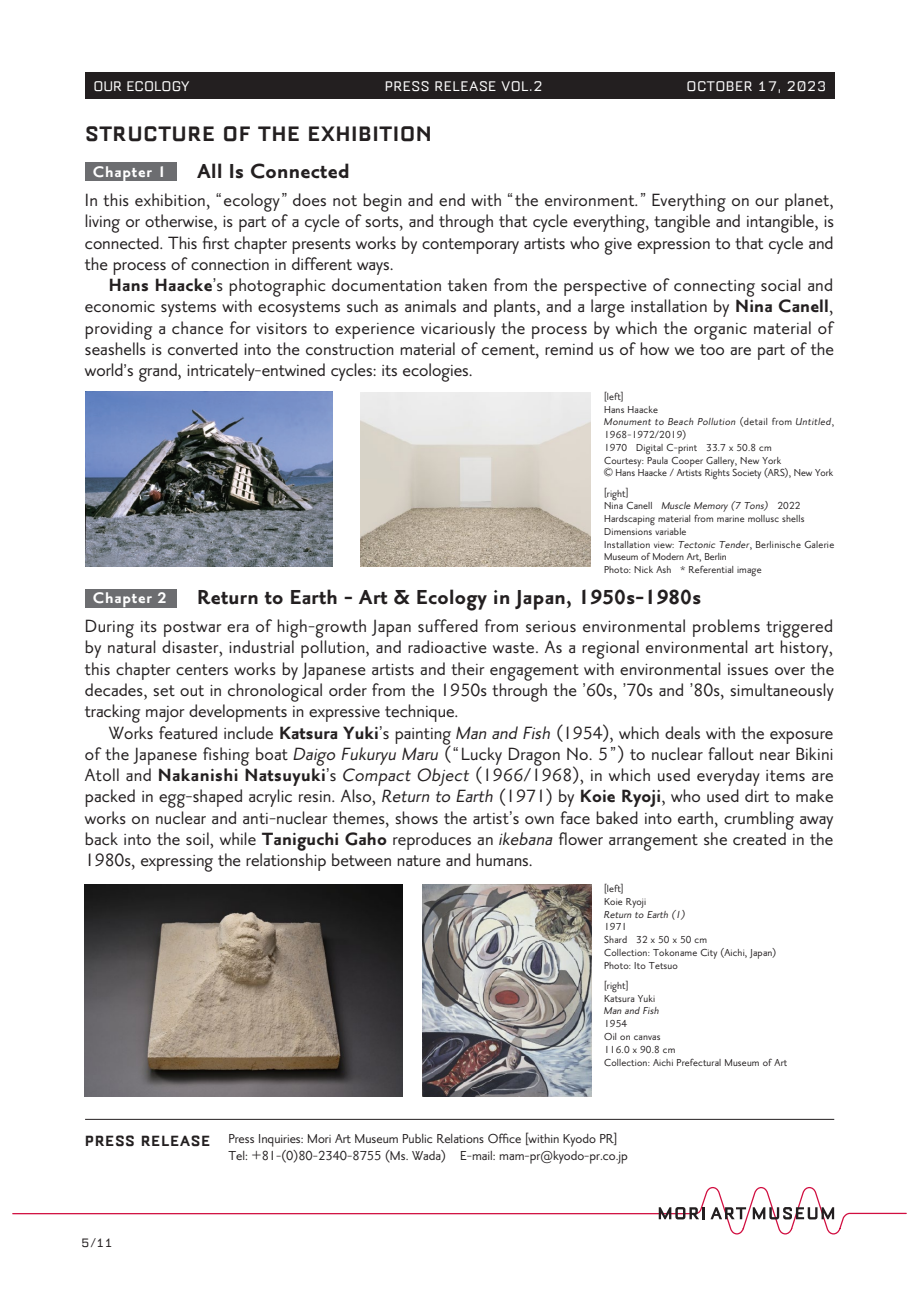
<style>
.page{position:relative;width:919px;height:1289px;background:#fff}
.page>*{position:absolute;margin:0;border:0;box-sizing:border-box;transform-origin:0 0}
.t1{font:700 25.5px "Mori Logotype";letter-spacing:.02em;color:#231f20}
.t2{font:900 24.6px "Mori Priori Sans";letter-spacing:.015em;color:#231f20}
.t3{font:500 21.6px/21.3px "Mori Priori Sans";letter-spacing:.01em;color:#231f20}
.t4{font:900 18.45px "Mori Priori Sans";letter-spacing:.05em;color:#fff}
.t5{font:700 18px "Mori Logotype";letter-spacing:.03em;color:#231f20}
.t6{font:16.95px "Mori Logotype";letter-spacing:.025em;color:#fff}
.t7{font:16.95px "Mori Logotype";color:#fff}
.t8{font:16.35px "Arial";color:#231f20}
.t9{font:500 15.9px "Mori Priori Sans";color:#231f20}
.t10{font:14.85px "Mori Logotype";color:#231f20}
.t11{font:500 12.3px/12.8px "Mori Priori Sans";letter-spacing:.015em;color:#231f20}
.t12{font:italic 500 12.3px "Mori Priori Sans";color:#231f20}
.s1{font-family:"Mori Priori Sans";font-weight:500;font-size:21.6px}
.s2{font-weight:900}
.s3{font-family:"Arial";font-weight:400;font-size:16.35px}
.s4{font-style:normal}
.s5{font-style:italic}
</style>
<div class="page">
<svg style="left:12px;top:1187px;width:895px;height:48px"></svg>
<div style="left:85px;top:72px;width:749px;height:27px;background:#231f20"></div>
<hr style="left:85px;top:1118px;width:749px;height:1px;background:#231f20">
<div style="left:85px;top:162px;width:91px;height:19px;background:#6c6d70"></div>
<div style="left:85px;top:588px;width:91px;height:19px;background:#6c6d70"></div>
<img style="left:85px;top:392px;width:247px;height:174px">
<img style="left:360px;top:392px;width:230px;height:174px">
<img style="left:85px;top:884px;width:317px;height:212px">
<img style="left:422px;top:884px;width:169px;height:212px">
<p class="t7" style="left:93px;top:78px;width:98px">our ecology</p>
<p class="t6" style="left:385px;top:78px;width:159px">Press Release VOL.2</p>
<p class="t1" style="left:85px;top:121px;width:348px">STRUCTURE OF THE EXHIBITION</p>
<p class="t4" style="left:93px;top:162px;width:75px">Chapter 1</p>
<p class="t2" style="left:197px;top:158px;width:154px">All Is Connected</p>
<p class="t6" style="left:686px;top:78px;width:142px">OCTOBER 17, 2023</p>
<p class="t8" style="left:206px;top:189px;width:17px">“<span class="s1">,</span></p>
<p class="t8" style="left:507px;top:189px;width:7px">“</p>
<p class="t8" style="left:282px;top:189px;width:7px">”</p>
<p class="t8" style="left:634px;top:189px;width:13px">” <span class="s1">.</span></p>
<p class="t3" style="left:85px;top:190px;width:750px">In this exhibition<br>living or otherwise is, part of a cycle of sorts, and through that cycle everything, tangible and intangible is, connected. This first chapter presents works by contemporary artists who give expression to that cycle and the process of connection in different ways.</p>
<p class="t3" style="left:85px;top:264px;width:749px;line-height:42.5px;text-align:right"><span class="s2">Hans Haacke</span> s<span class="s3">’</span> photographic documentation taken from the perspective of connecting social and providing a chance for visitors to experience vicariously the process by which the organic material of</p>
<p class="t3" style="left:223px;top:190px;width:58px">ecology</p>
<p class="t3" style="left:292px;top:190px;width:211px">does not begin and end with</p>
<p class="t3" style="left:515px;top:190px;width:121px">the environment</p>
<p class="t3" style="left:651px;top:190px;width:184px">Everything on our planet,</p>
<p class="t3" style="left:85px;top:285px;width:750px;line-height:42.5px">economic systems with ecosystems such as animals and plants, and a large installation by <span class="s2">Nina Canell</span>, seashells is converted into the construction material of cement, remind us of how we too are part of the</p>
<p class="t3" style="left:85px;top:360px;width:389px">world s<span class="s3">’</span> grand, intricately-entwined cycles: its ecologies.</p>
<p class="t4" style="left:93px;top:588px;width:75px">Chapter 2</p>
<p class="t11" style="left:604px;top:390px;width:21px">[left[</p>
<p class="t11" style="left:604px;top:403px;width:55px">Hans Haacke</p>
<p class="t12" style="left:603px;top:415px;width:232px">Monument to Beach Pollution <span class="s4">( d e t a i l fr o m</span> Untitled<span class="s4">,</span></p>
<p class="t11" style="left:604px;top:428px;width:84px">1968-1972/2019(</p>
<p class="t11" style="left:706px;top:441px;width:67px">33.7 x 50.8 cm</p>
<p class="t11" style="left:604px;top:441px;width:231px">1970<br>Courtesy: Paula Cooper Gallery, New York<br>© Hans Haacke / Artists Rights Society (ARS ,) New York</p>
<p class="t11" style="left:604px;top:487px;width:26px">[right[</p>
<p class="t11" style="left:777px;top:499px;width:25px">2022</p>
<p class="t11" style="left:636px;top:441px;width:62px">Digital -C print</p>
<p class="t12" style="left:661px;top:499px;width:107px">Muscle Memory 7( Tons</p>
<p class="t12" style="left:764px;top:498px;width:8px">(</p>
<p class="t11" style="left:604px;top:499px;width:50px">Nina Canell</p>
<p class="t11" style="left:604px;top:512px;width:202px">Hardscaping material from marine mollusc shells</p>
<p class="t11" style="left:604px;top:525px;width:84px">Dimensions variable</p>
<p class="t11" style="left:604px;top:538px;width:231px">Installation view: <span class="s5">TectonicTender</span>, Berlinische Galerie</p>
<p class="t11" style="left:604px;top:550px;width:124px">Museum of Modern Art, Berlin</p>
<p class="t11" style="left:680px;top:563px;width:83px">* Referential image</p>
<p class="t11" style="left:604px;top:563px;width:69px">Photo: Nick Ash</p>
<p class="t2" style="left:197px;top:583px;width:505px">Return to Earth - Art &amp; Ecology in Japan, 1950s-1980s</p>
<p class="t3" style="left:85px;top:615px;width:750px;text-align:justify">During its postwar era of high-growth Japan suffered from serious environmental problems triggered by natural disaster, industrial pollution, and radioactive waste. As a regional environmental art history, this chapter centers works by Japanese artists and their engagement with environmental issues over the decades, set out in chronological order from the 1950s through the 60 <span class="s3">’</span>,s 70s and 80 ,s simultaneously</p>
<p class="t8" style="left:582px;top:678px;width:5px">’</p>
<p class="t3" style="left:109px;top:700px;width:726px;text-indent:-24px">tracking major developments in expressive technique.<br>Works featured include <span class="s2">Katsura Yuki</span> s<span class="s3">’</span> painting <span class="s5">ManandFish</span> 1954 ,) which deals with the exposure</p>
<p class="t8" style="left:689px;top:678px;width:5px">’</p>
<p class="t3" style="left:556px;top:720px;width:8px">(</p>
<p class="t3" style="left:482px;top:743px;width:353px;text-indent:-397px">of the Japanese fishing boat <span class="s5">DaigoFukuryuMaru</span>(<span class="s3">“</span>Lucky Dragon No 5.<br>1966/1968 i n,) which used everyday items are</p>
<p class="t8" style="left:610px;top:742px;width:16px">”<span class="s1">)</span></p>
<p class="t3" style="left:630px;top:743px;width:205px">to nuclear fallout near Bikini</p>
<p class="t3" style="left:475px;top:762px;width:8px">(</p>
<p class="t3" style="left:85px;top:764px;width:750px">At o l l a n d <span class="s2">N a k a n i s h i N a t s u y u k i</span> s<span class="s3">’</span> <span class="s5">Compact Object<br></span>packed in egg-shaped acrylic resin. Also, <span class="s5">ReturntoEarth</span> 1971) by <span class="s2">Koie Ryoji</span>, who used dirt to make</p>
<p class="t3" style="left:85px;top:783px;width:750px;line-height:21.9px;text-indent:414px">(<br>works on nuclear and anti-nuclear themes, shows the artist s<span class="s3">’</span> own face baked into earth, crumbling away back into the soil, while <span class="s2">Taniguchi Gaho</span> reproduces an <span class="s5">ikebana</span>flower arrangement she created in the 1980 ,s expressing the relationship between nature and humans.</p>
<p class="t11" style="left:604px;top:882px;width:44px">[left[<br>Koie Ryoji</p>
<p class="t12" style="left:603px;top:907px;width:85px">Return to Earth (1)</p>
<p class="t11" style="left:604px;top:920px;width:25px">1971</p>
<p class="t11" style="left:636px;top:933px;width:72px">32 x 50 x 50 cm</p>
<p class="t11" style="left:604px;top:933px;width:174px">Shard<br>Collection: Tokoname City (Aichi, Japan(<br>Photo: Ito Tetsuo</p>
<p class="t11" style="left:604px;top:979px;width:53px">[right[<br>Katsura Yuki</p>
<p class="t12" style="left:603px;top:1004px;width:59px">Man and Fish</p>
<p class="t11" style="left:604px;top:1017px;width:185px">1954<br>Oil on canvas<br>116.0 x 90.8 cm<br>Collection: Aichi Prefectural Museum of Art</p>
<p class="t5" style="left:85px;top:1131px;width:127px">press release</p>
<p class="t9" style="left:228px;top:1130px;width:390px">Press Inquiries: Mori Art Museum Public Relations Office within Kyodo PR[</p>
<p class="t9" style="left:525px;top:1128px;width:5px">[</p>
<p class="t9" style="left:228px;top:1147px;width:219px">Tel: +81- )0( 80-2340-8755 (Ms. Wada)</p>
<p class="t9" style="left:460px;top:1147px;width:169px">-E mail: mam-pr@kyodo- p r c o. j p.</p>
<p class="t10" style="left:81px;top:1235px;width:33px">5/11</p>
</div>
